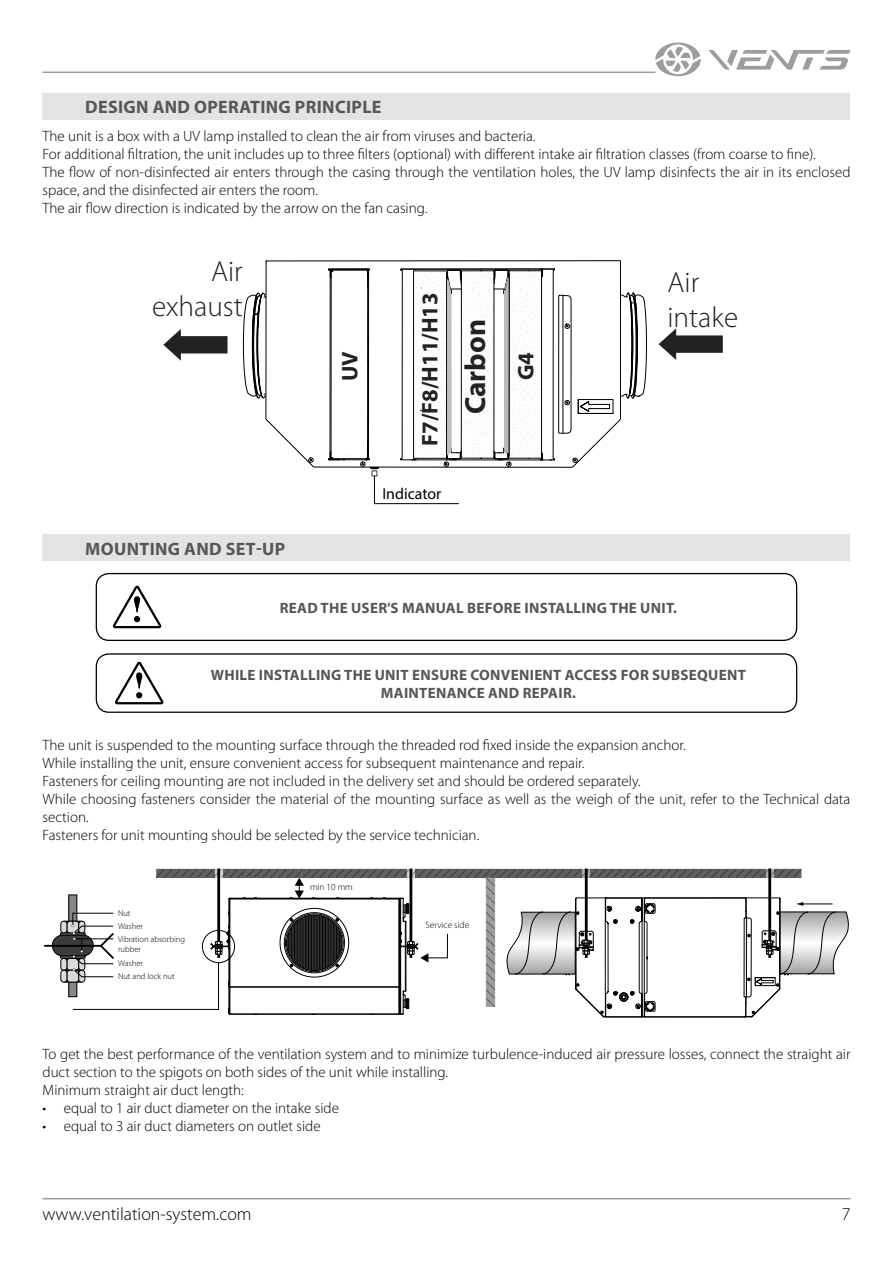
<style>
.page{position:relative;width:893px;height:1263px;background:#fff}
.page>*{position:absolute;margin:0;border:0;box-sizing:border-box;transform-origin:0 0}
.t1{font:300 29.1px/35px "Myriad Pro";color:#222221}
.t2{font:700 29.1px "Myriad Pro";color:#222221}
.t3{font:700 22.65px "Myriad Pro";color:#222221}
.t4{font:700 18px "Myriad Pro";letter-spacing:.02em;color:#575756}
.t5{font:300 18px "Myriad Pro";color:#000}
.t6{font:15.9px "Myriad Pro";color:#000}
.t7{font:300 15px/18px "Myriad Pro";color:#000}
.t8{font:700 15px/18px "Myriad Pro";letter-spacing:.02em;color:#575756;text-align:center}
.t9{font:300 9.3px "Myriad Pro";color:#000}
.t10{font:300 8.55px/12.9px "Myriad Pro";color:#000}
</style>
<div class="page">
<hr style="left:43px;top:1198px;width:807px;height:1px;background:#9d9d9c">
<hr style="left:43px;top:72px;width:612px;height:1px;background:#9d9d9c">
<svg style="left:708px;top:50px;width:142px;height:20px"></svg>
<svg style="left:655px;top:43px;width:46px;height:33px"></svg>
<div style="left:43px;top:93px;width:807px;height:27px;background:#e3e3e3"></div>
<svg style="left:621px;top:292px;width:26px;height:107px"></svg>
<svg style="left:243px;top:293px;width:23px;height:105px"></svg>
<svg style="left:266px;top:260px;width:355px;height:208px"></svg>
<svg style="left:265px;top:419px;width:49px;height:44px"></svg>
<svg style="left:659px;top:328px;width:64px;height:32px"></svg>
<svg style="left:163px;top:329px;width:64px;height:32px"></svg>
<svg style="left:400px;top:268px;width:213px;height:199px"></svg>
<hr style="left:375px;top:503px;width:84px;height:1px;background:#000">
<hr style="left:374px;top:473px;width:1px;height:31px;background:#000">
<svg style="left:328px;top:269px;width:51px;height:207px"></svg>
<div style="left:43px;top:535px;width:807px;height:26px;background:#e3e3e3"></div>
<hr style="left:409px;top:868px;width:3px;height:90px;background:#000">
<hr style="left:217px;top:868px;width:3px;height:90px;background:#000">
<hr style="left:585px;top:868px;width:3px;height:90px;background:#000">
<hr style="left:768px;top:868px;width:3px;height:90px;background:#000">
<hr style="left:45px;top:945px;width:56px;height:2px;background:#000">
<svg style="left:52px;top:869px;width:798px;height:331px"></svg>
<div style="left:96px;top:573px;width:701px;height:68px;border:1px solid #000;border-radius:13px"></div>
<svg style="left:113px;top:586px;width:48px;height:42px"></svg>
<div style="left:96px;top:653px;width:701px;height:60px;border:1px solid #000;border-radius:13px"></div>
<svg style="left:115px;top:662px;width:49px;height:42px"></svg>
<p class="t4" style="left:85px;top:95px;width:298px">DESIGN AND OPERATING PRINCIPLE</p>
<p class="t7" style="left:43px;top:127px;width:809px">The unit is a box with a UV lamp installed to clean the air from viruses and bacteria.<br>For additional filtration, the unit includes up to three filters (optional) with different intake air filtration classes (from coarse to fine).<br>The flow of non-disinfected air enters through the casing through the ventilation holes, the UV lamp disinfects the air in its enclosed space, and the disinfected air enters the room.<br>The air flow direction is indicated by the arrow on the fan casing.</p>
<h1 class="t1" style="left:152px;top:255px;width:92px;text-align:right">Air exhaust</h1>
<p class="t4" style="left:85px;top:537px;width:202px">MOUNTING AND SET-UP</p>
<h2 class="t3" style="left:335px;top:381px;width:31px;rotate:-90deg">UV</h2>
<h2 class="t3" style="left:415px;top:446px;width:154px;rotate:-90deg">F7/F8/H11/H13</h2>
<p class="t6" style="left:382px;top:484px;width:61px">Indicator</p>
<h1 class="t2" style="left:456px;top:414px;width:96px;rotate:-90deg">Carbon</h1>
<h2 class="t3" style="left:511px;top:380px;width:30px;rotate:-90deg">G4</h2>
<h1 class="t1" style="left:668px;top:265px;width:72px">Air intake</h1>
<p class="t8" style="left:280px;top:598px;width:399px">READ THE USER'S MANUAL BEFORE INSTALLING THE UNIT.</p>
<p class="t8" style="left:211px;top:665px;width:537px">WHILE INSTALLING THE UNIT ENSURE CONVENIENT ACCESS FOR SUBSEQUENT<br>MAINTENANCE AND REPAIR.</p>
<p class="t7" style="left:43px;top:736px;width:809px">The unit is suspended to the mounting surface through the threaded rod fixed inside the expansion anchor.<br>While installing the unit, ensure convenient access for subsequent maintenance and repair.<br>Fasteners for ceiling mounting are not included in the delivery set and should be ordered separately.<br>While choosing fasteners consider the material of the mounting surface as well as the weigh of the unit, refer to the Technical data section.<br>Fasteners for unit mounting should be selected by the service technician.</p>
<p class="t10" style="left:118px;top:907px;width:69px">Nut<br>Washer<br>Vibration absorbing</p>
<p class="t10" style="left:118px;top:943px;width:27px;line-height:13.8px">rubber<br>Washer</p>
<p class="t10" style="left:118px;top:970px;width:58px">Nut and lock nut</p>
<p class="t9" style="left:310px;top:881px;width:44px">min 10 mm</p>
<p class="t9" style="left:425px;top:920px;width:45px">Service side</p>
<p class="t7" style="left:43px;top:1045px;width:809px">To get the best performance of the ventilation system and to minimize turbulence-induced air pressure losses, connect the straight air duct section to the spigots on both sides of the unit while installing.<br>Minimum straight air duct length:</p>
<p class="t7" style="left:43px;top:1099px;width:298px">• equal to 1 air duct diameter on the intake side</p>
<p class="t7" style="left:43px;top:1117px;width:280px">• equal to 3 air duct diameters on outlet side</p>
<p class="t5" style="left:43px;top:1204px;width:211px">www.ventilation-system.com</p>
<p class="t5" style="left:842px;top:1204px;width:10px">7</p>
</div>
